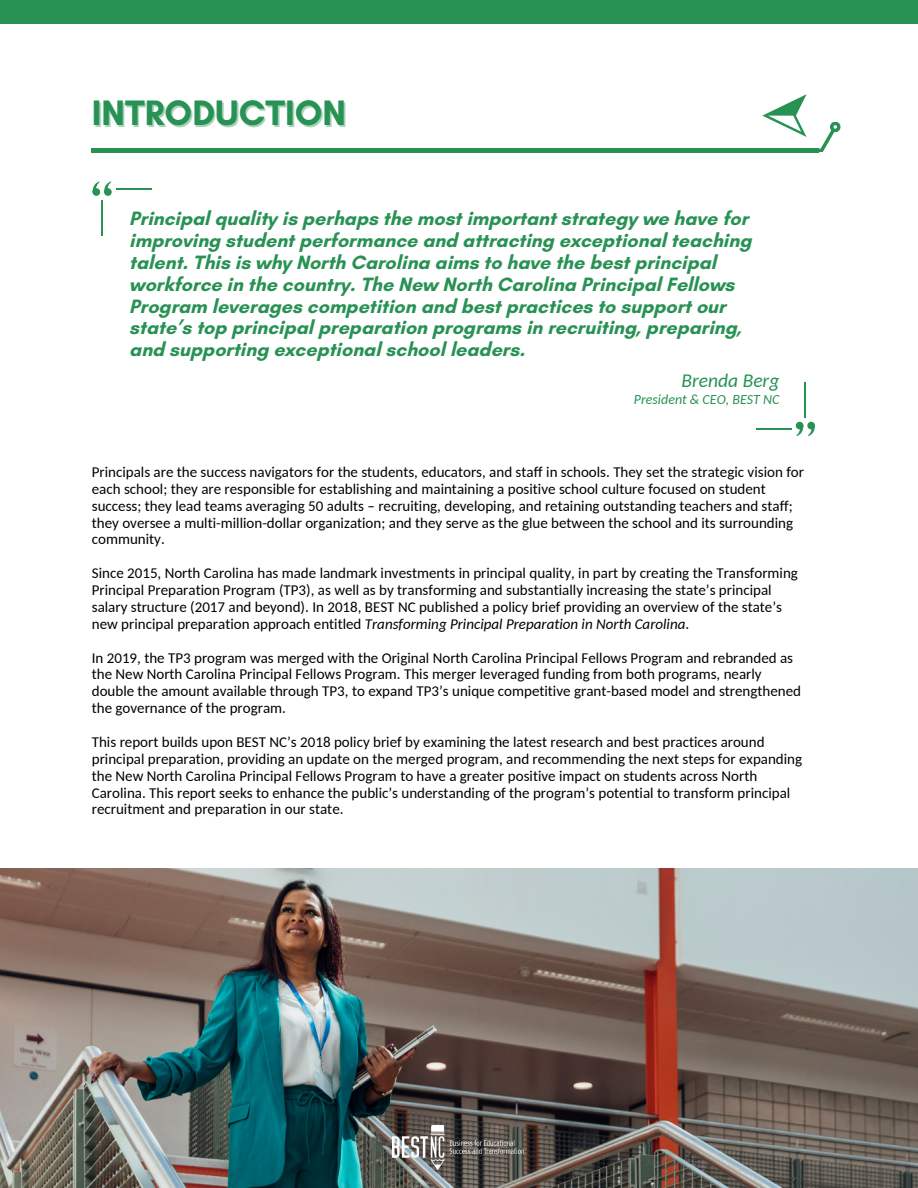
<style>
.page{position:relative;width:918px;height:1188px;background:#fff}
.page>*{position:absolute;margin:0;border:0;box-sizing:border-box;transform-origin:0 0}
.t1{font:700 36px "Glacial Indifference";color:#289254}
.t2{font:700 19.65px/21.9px "Glacial Indifference";color:#289254}
.t3{font:italic 19.5px "Carlito";color:#289254}
.t4{font:15px/16.8px "Carlito";color:#000}
.t5{font:italic 13.95px "Carlito";color:#289254}
.s1{font-style:italic}
</style>
<div class="page">
<svg style="left:92px;top:181px;width:19px;height:14px"></svg>
<hr style="left:101px;top:200px;width:2px;height:35px;background:#289254">
<hr style="left:116px;top:188px;width:35px;height:2px;background:#289254">
<div style="left:796px;top:422px;width:7px;height:7px;background:#289254;border-radius:50%"></div>
<svg style="left:796px;top:423px;width:19px;height:13px"></svg>
<hr style="left:804px;top:382px;width:2px;height:36px;background:#289254">
<hr style="left:756px;top:428px;width:36px;height:2px;background:#289254">
<div style="left:0;top:0;width:918px;height:24px;background:#289254"></div>
<img style="left:0;top:869px;width:918px;height:319px">
<img style="left:393px;top:1125px;width:130px;height:44px">
<svg style="left:91px;top:94px;width:749px;height:58px"></svg>
<p class="t1" style="left:92px;top:91px;width:256px">INTRODUCTION</p>
<p class="t2" style="left:129px;top:207px;width:624px">Principal quality is perhaps the most important strategy we have for improving student performance and attracting exceptional teaching talent. This is why North Carolina aims to have the best principal workforce in the country. The New North Carolina Principal Fellows Program leverages competition and best practices to support our state’s top principal preparation programs in recruiting, preparing, and supporting exceptional school leaders.</p>
<p class="t3" style="left:682px;top:372px;width:99px">Brenda Berg</p>
<p class="t5" style="left:634px;top:393px;width:147px">President &amp; CEO, BEST NC</p>
<p class="t4" style="left:92px;top:465px;width:714px">Principals are the success navigators for the students, educators, and staff in schools. They set the strategic vision for each school; they are responsible for establishing and maintaining a positive school culture focused on student success; they lead teams averaging 50 adults – recruiting, developing, and retaining outstanding teachers and staff; they oversee a multi-million-dollar organization; and they serve as the glue between the school and its surrounding community.</p>
<p class="t4" style="left:92px;top:566px;width:708px">Since 2015, North Carolina has made landmark investments in principal quality, in part by creating the Transforming Principal Preparation Program (TP3), as well as by transforming and substantially increasing the state’s principal salary structure (2017 and beyond). In 2018, BEST NC published a policy brief providing an overview of the state’s new principal preparation approach entitled <span class="s1">Transforming Principal Preparation in North Carolina</span>.</p>
<p class="t4" style="left:92px;top:650px;width:711px">In 2019, the TP3 program was merged with the Original North Carolina Principal Fellows Program and rebranded as the New North Carolina Principal Fellows Program. This merger leveraged funding from both programs, nearly double the amount available through TP3, to expand TP3’s unique competitive grant-based model and strengthened the governance of the program.</p>
<h2 class="t4" style="left:92px;top:735px;width:712px">This report builds upon BEST NC’s 2018 policy brief by examining the latest research and best practices around principal preparation, providing an update on the merged program, and recommending the next steps for expanding the New North Carolina Principal Fellows Program to have a greater positive impact on students across North Carolina. This report seeks to enhance the public’s understanding of the program’s potential to transform principal recruitment and preparation in our state.</h2>
</div>
